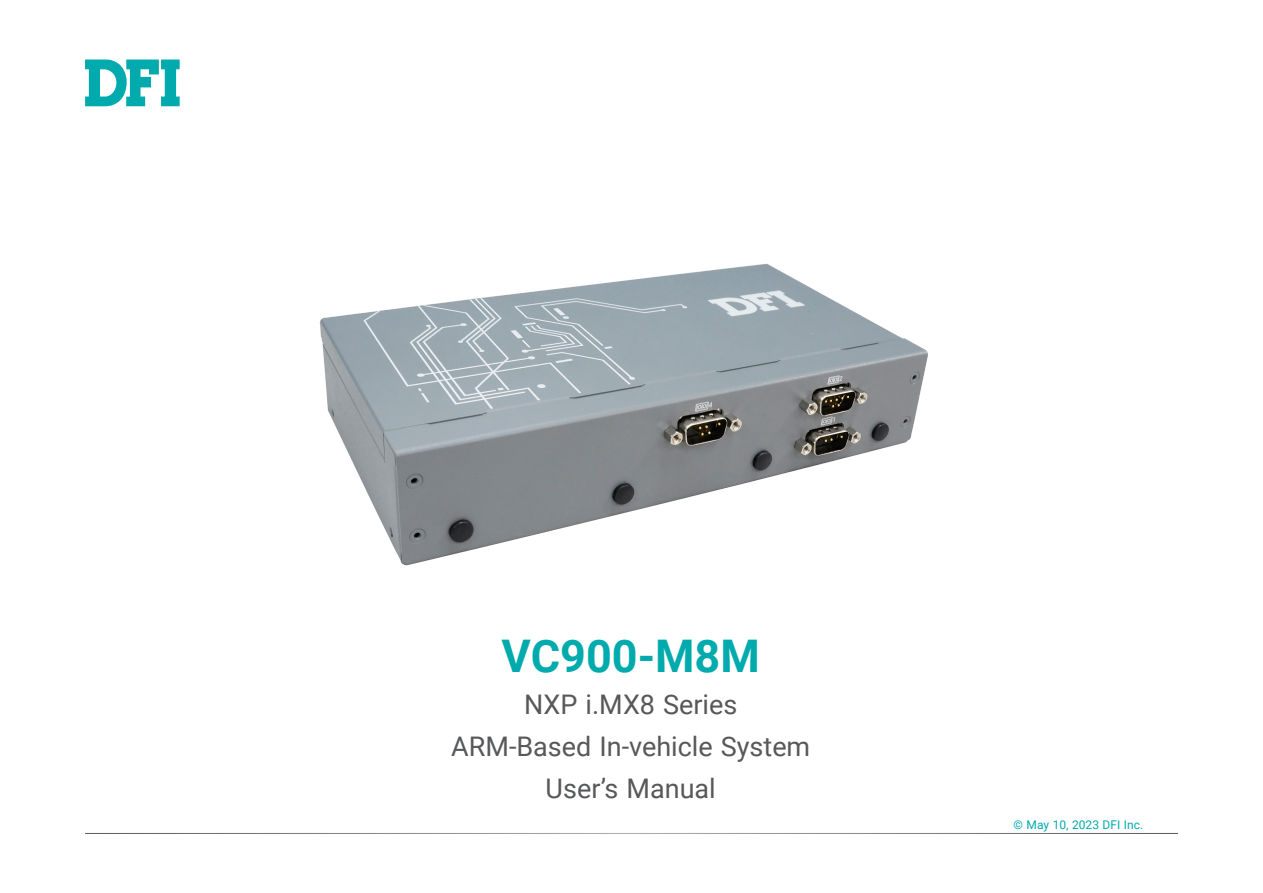
<style>
.page{position:relative;width:1263px;height:893px;background:#fff}
.page>*{position:absolute;margin:0;border:0;box-sizing:border-box;transform-origin:0 0}
.t1{font:700 45px "Roboto";color:#00aaad}
.t2{font:27px "Roboto";color:#57585a}
.Body_Green_Title{font:12px "Roboto";color:#00aaad}
</style>
<div class="page">
<svg style="left:85px;top:60px;width:95px;height:46px"></svg>
<hr style="left:85px;top:833px;width:1093px;height:1px;background:#57585a">
<img style="left:320px;top:264px;width:608px;height:302px">
<p class="t1" style="left:502px;top:624px;width:260px">VC900-M8M</p>
<p class="t2" style="left:524px;top:685px;width:215px">NXP i.MX8 Series</p>
<p class="t2" style="left:451px;top:727px;width:361px">ARM-Based In-vehicle System</p>
<p class="t2" style="left:546px;top:769px;width:172px">User’s Manual</p>
<p class="Body_Green_Title" style="left:1013px;top:817px;width:131px">© May 10, 2023 DFI Inc.</p>
</div>
